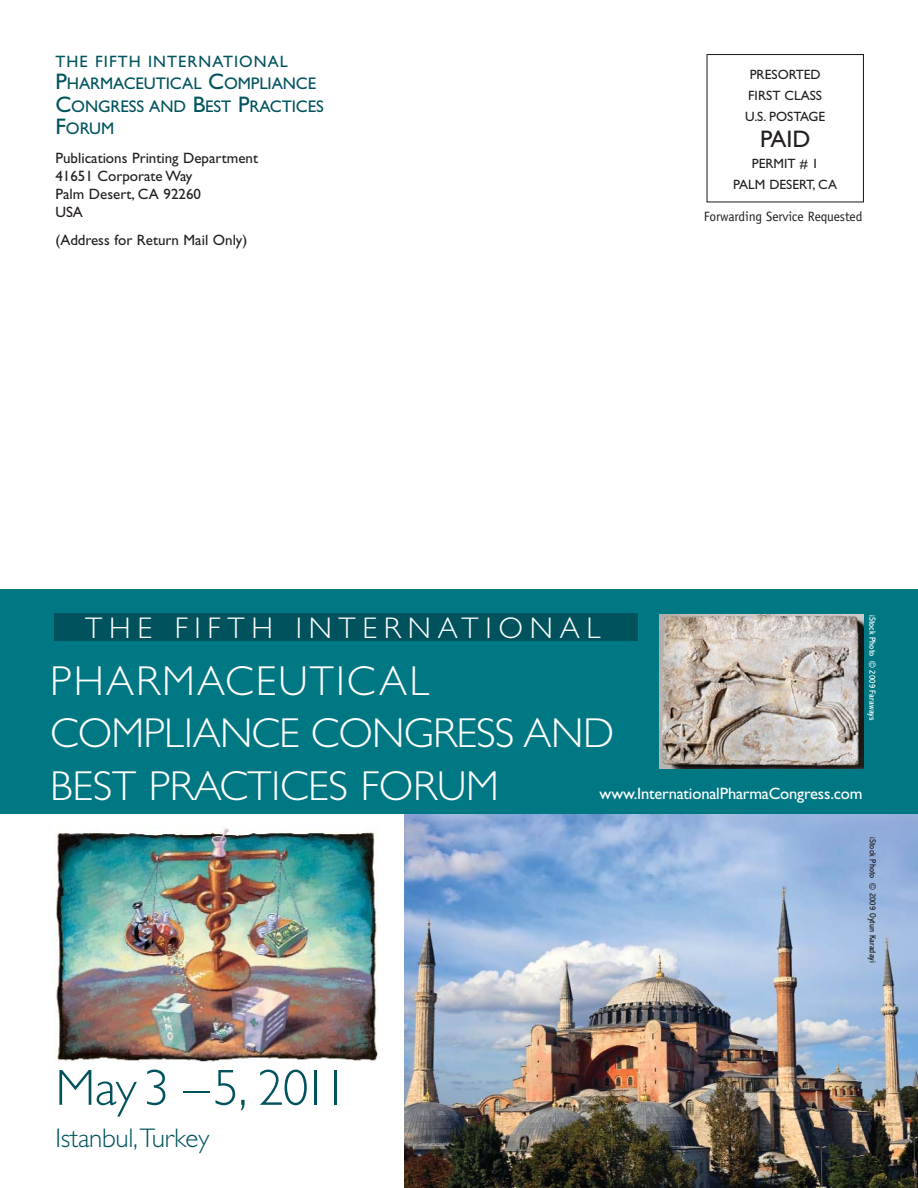
<style>
.page{position:relative;width:918px;height:1188px;background:#fff}
.page>*{position:absolute;margin:0;border:0;box-sizing:border-box;transform-origin:0 0}
.t1{font:300 51px "Gill Sans";letter-spacing:-.02em;color:#00535d}
.t2{font:300 42px/52.5px "Gill Sans";letter-spacing:-.005em;color:#fff}
.t3{font:300 30px "Gill Sans";letter-spacing:.225em;color:#fff}
.t4{font:300 27px "Gill Sans";letter-spacing:-.01em;color:#00535d}
.t5{font:24px "Gill Sans";color:#231f20}
.t6{font:16.8px/22.5px "Gill Sans";letter-spacing:-.005em;color:#00535d}
.t7{font:16.5px "Gill Sans";letter-spacing:-.01em;color:#fff}
.t8{font:16.5px "Gill Sans";letter-spacing:.065em;color:#00535d}
.t9{font:15px/18px "Gill Sans";color:#231f20}
.t10{font:13.5px/21px "Gill Sans";color:#231f20;text-align:center}
.t11{font:13.5px "Officina Sans";letter-spacing:-.01em;color:#231f20}
.t12{font:condensed 9px "Abadi";letter-spacing:.01em;color:#231f20}
.t13{font:condensed 9px "Abadi";letter-spacing:.01em;color:#fff}
.s1{font-size:22.5px}
.s2{font-size:8.25px}
</style>
<div class="page">
<img style="left:405px;top:814px;width:513px;height:374px">
<img style="left:55px;top:827px;width:323px;height:235px">
<div style="left:0;top:590px;width:918px;height:224px;background:#007884"></div>
<div style="left:54px;top:613px;width:583px;height:28px;background:#00535d"></div>
<div style="left:707px;top:54px;width:157px;height:148px;border:1px solid #231f20"></div>
<img style="left:660px;top:614px;width:204px;height:155px">
<p class="t8" style="left:56px;top:55px;width:234px">THE FIFTH INTERNATIONAL</p>
<p class="t6" style="left:56px;top:74px;width:270px"><span class="s1">P</span>HARMACEUTICAL <span class="s1">C</span>OMPLIANCE<br><span class="s1">C</span>ONGRESS AND <span class="s1">B</span>EST <span class="s1">P</span>RACTICES<br><span class="s1">F</span>ORUM</p>
<p class="t9" style="left:56px;top:150px;width:204px">Publications Printing Department<br>41651 Corporate Way<br>Palm Desert, CA 92260<br>USA</p>
<p class="t9" style="left:56px;top:233px;width:193px">(Address for Return Mail Only)</p>
<p class="t10" style="left:745px;top:65px;width:82px">PRESORTED<br>FIRST CLASS<br>U.S. POSTAGE</p>
<h3 class="t5" style="left:760px;top:130px;width:52px">PAID</h3>
<p class="t10" style="left:733px;top:154px;width:105px">PERMIT # 1<br>PALM DESERT, CA</p>
<p class="t11" style="left:704px;top:211px;width:160px">Forwarding Service Requested</p>
<p class="t13" style="left:876px;top:615px;width:107px;rotate:90deg"><span class="s2">i</span>Stock Photo © 2009 Faraways</p>
<h3 class="t3" style="left:85px;top:617px;width:517px">THE FIFTH INTERNATIONAL</h3>
<h2 class="t2" style="left:50px;top:659px;width:566px">PHARMACEUTICAL<br>COMPLIANCE CONGRESS AND<br>BEST PRACTICES FORUM</h2>
<p class="t7" style="left:600px;top:788px;width:264px">www.InternationalPharmaCongress.com</p>
<h1 class="t1" style="left:56px;top:1070px;width:294px">May3 –5, 2011</h1>
<h3 class="t4" style="left:56px;top:1128px;width:155px">Istanbul,Turkey</h3>
<p class="t12" style="left:876px;top:837px;width:127px;rotate:90deg"><span class="s2">i</span>Stock Photo © 2009 Oytun Karadayi</p>
</div>
